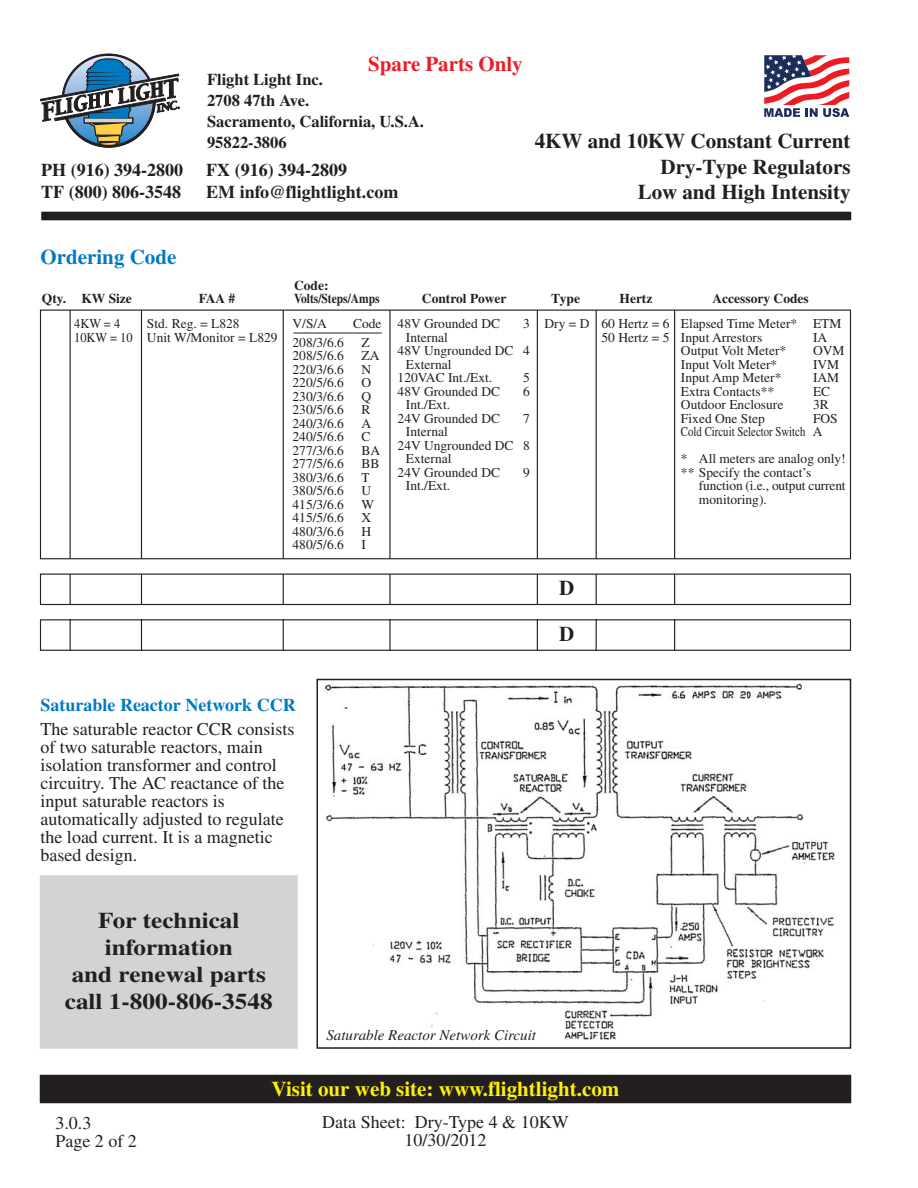
<style>
.page{position:relative;width:918px;height:1188px;background:#fff}
.page>*{position:absolute;margin:0;border:0;box-sizing:border-box;transform-origin:0 0}
.t1{font:700 22.5px/27px "Times";color:#231f20;text-align:center;scale:1.12 1}
.t2{font:700 21px/25.5px "Times";color:#231f20}
.t3{font:700 21px "Times";color:#fff200}
.t4{font:700 21px "Times";color:#ed1c24}
.t5{font:700 21px "Times";color:#007ac2}
.t6{font:18px/18px "Times";color:#231f20}
.t7{font:700 18px/22.5px "Times";color:#231f20}
.t8{font:700 16.5px/21px "Times";color:#231f20}
.t9{font:italic 15px "Times";color:#231f20}
.t10{font:13.5px/13.5px "Times";color:#231f20}
.t11{font:700 13.5px "Times";color:#231f20}
.t12{font:700 13.5px "Times";color:#231f20;scale:.85 1}
.t13{font:13.5px/13.5px "Times";color:#231f20;scale:.92 1}
.s1{font-weight:700;color:#007ac2}
</style>
<div class="page">
<div style="left:40px;top:1075px;width:811px;height:28px;background:#231f20"></div>
<div style="left:41px;top:212px;width:810px;height:8px;background:#231f20"></div>
<hr style="left:537px;top:310px;width:1px;height:249px;background:#231f20">
<hr style="left:389px;top:310px;width:2px;height:249px;background:#231f20">
<hr style="left:141px;top:310px;width:1px;height:249px;background:#231f20">
<hr style="left:70px;top:310px;width:1px;height:249px;background:#231f20">
<hr style="left:283px;top:310px;width:1px;height:249px;background:#231f20">
<hr style="left:596px;top:310px;width:1px;height:249px;background:#231f20">
<hr style="left:674px;top:310px;width:1px;height:249px;background:#231f20">
<div style="left:40px;top:310px;width:811px;height:249px;border:1px solid #231f20"></div>
<hr style="left:293px;top:333px;width:89px;height:1px;background:#231f20">
<hr style="left:537px;top:574px;width:1px;height:30px;background:#231f20">
<hr style="left:389px;top:574px;width:2px;height:30px;background:#231f20">
<hr style="left:141px;top:574px;width:1px;height:30px;background:#231f20">
<hr style="left:70px;top:574px;width:1px;height:30px;background:#231f20">
<hr style="left:283px;top:574px;width:1px;height:30px;background:#231f20">
<hr style="left:596px;top:574px;width:1px;height:30px;background:#231f20">
<hr style="left:674px;top:574px;width:1px;height:30px;background:#231f20">
<div style="left:40px;top:574px;width:811px;height:31px;border:1px solid #231f20"></div>
<hr style="left:537px;top:620px;width:1px;height:30px;background:#231f20">
<hr style="left:389px;top:620px;width:2px;height:30px;background:#231f20">
<hr style="left:141px;top:620px;width:1px;height:30px;background:#231f20">
<hr style="left:70px;top:620px;width:1px;height:30px;background:#231f20">
<hr style="left:283px;top:620px;width:1px;height:30px;background:#231f20">
<hr style="left:596px;top:620px;width:1px;height:30px;background:#231f20">
<hr style="left:674px;top:620px;width:1px;height:30px;background:#231f20">
<div style="left:40px;top:619px;width:811px;height:32px;border:1px solid #231f20"></div>
<img style="left:324px;top:683px;width:511px;height:357px">
<div style="left:316px;top:679px;width:535px;height:370px;border:2px solid #231f20"></div>
<div style="left:40px;top:875px;width:258px;height:174px;background:#d1d3d4;border:2px solid #d1d3d4"></div>
<svg style="left:764px;top:55px;width:85px;height:62px"></svg>
<svg style="left:40px;top:53px;width:140px;height:95px"></svg>
<p class="t4" style="left:368px;top:56px;width:156px">Spare Parts Only</p>
<p class="t8" style="left:207px;top:70px;width:219px">Flight Light Inc.<br>2708 47th Ave.<br>Sacramento, California, U.S.A.<br>95822-3806</p>
<p class="t7" style="left:41px;top:160px;width:143px">PH (916) 394-2800<br>TF (800) 806-3548</p>
<p class="t7" style="left:206px;top:160px;width:194px">FX (916) 394-2809<br>EM info@flightlight.com</p>
<p class="t2" style="left:535px;top:130px;width:317px;text-align:right">4KW and 10KW Constant Current<br>Dry-Type Regulators<br>Low and High Intensity</p>
<p class="t5" style="left:40px;top:250px;width:137px">Ordering Code</p>
<p class="t11" style="left:294px;top:280px;width:36px">Code:</p>
<p class="t11" style="left:42px;top:294px;width:91px">Qty. KW Size</p>
<p class="t11" style="left:199px;top:294px;width:38px">FAA #</p>
<p class="t12" style="left:294px;top:294px;width:102px">Volts/Steps/Amps</p>
<p class="t11" style="left:422px;top:294px;width:86px">Control Power</p>
<p class="t11" style="left:551px;top:294px;width:30px">Type</p>
<p class="t11" style="left:620px;top:294px;width:34px">Hertz</p>
<p class="t11" style="left:713px;top:294px;width:98px">Accessory Codes</p>
<p class="t10" style="left:398px;top:318px;width:104px">48V Grounded DC</p>
<p class="t10" style="left:523px;top:318px;width:8px">3</p>
<p class="t10" style="left:406px;top:332px;width:43px">Internal</p>
<p class="t10" style="left:398px;top:345px;width:134px">48V Ungrounded DC 4</p>
<p class="t10" style="left:406px;top:359px;width:47px">External</p>
<p class="t10" style="left:398px;top:372px;width:96px">120VAC Int./Ext.</p>
<p class="t10" style="left:523px;top:372px;width:8px">5</p>
<p class="t10" style="left:398px;top:386px;width:104px">48V Grounded DC</p>
<p class="t10" style="left:523px;top:386px;width:8px">6</p>
<p class="t10" style="left:398px;top:399px;width:104px;text-indent:8px">Int./Ext.<br>24V Grounded DC</p>
<p class="t13" style="left:74px;top:318px;width:65px">4KW = 4<br>10KW = 10</p>
<p class="t10" style="left:147px;top:318px;width:132px">Std. Reg. = L828<br>Unit W/Monitor = L829</p>
<p class="t10" style="left:544px;top:318px;width:126px;text-align:right">Dry = D 60 Hertz = 6<br>50 Hertz = 5</p>
<p class="t10" style="left:293px;top:318px;width:36px">V/S/A</p>
<p class="t10" style="left:353px;top:318px;width:30px">Code</p>
<p class="t10" style="left:293px;top:337px;width:53px">208/3/6.6</p>
<p class="t10" style="left:362px;top:337px;width:10px">Z</p>
<p class="t10" style="left:293px;top:350px;width:53px">208/5/6.6</p>
<p class="t10" style="left:362px;top:350px;width:19px">ZA</p>
<p class="t10" style="left:293px;top:364px;width:53px">220/3/6.6</p>
<p class="t10" style="left:362px;top:364px;width:11px">N</p>
<p class="t10" style="left:293px;top:377px;width:53px">220/5/6.6</p>
<p class="t10" style="left:362px;top:377px;width:11px">O</p>
<p class="t10" style="left:293px;top:391px;width:53px">230/3/6.6</p>
<p class="t10" style="left:362px;top:391px;width:11px">Q</p>
<p class="t10" style="left:293px;top:404px;width:53px">230/5/6.6</p>
<p class="t10" style="left:362px;top:404px;width:11px">R</p>
<p class="t10" style="left:293px;top:418px;width:53px">240/3/6.6</p>
<p class="t10" style="left:362px;top:418px;width:11px">A</p>
<p class="t10" style="left:293px;top:431px;width:53px">240/5/6.6</p>
<p class="t10" style="left:362px;top:431px;width:11px">C</p>
<p class="t10" style="left:293px;top:445px;width:53px">277/3/6.6</p>
<p class="t10" style="left:362px;top:445px;width:20px">BA</p>
<p class="t10" style="left:293px;top:458px;width:53px">277/5/6.6</p>
<p class="t10" style="left:362px;top:458px;width:20px">BB</p>
<p class="t10" style="left:293px;top:472px;width:53px">380/3/6.6</p>
<p class="t10" style="left:362px;top:472px;width:10px">T</p>
<p class="t10" style="left:293px;top:485px;width:53px">380/5/6.6</p>
<p class="t10" style="left:362px;top:485px;width:11px">U</p>
<p class="t10" style="left:293px;top:499px;width:53px">415/3/6.6</p>
<p class="t10" style="left:362px;top:499px;width:14px">W</p>
<p class="t10" style="left:293px;top:512px;width:53px">415/5/6.6</p>
<p class="t10" style="left:362px;top:512px;width:11px">X</p>
<p class="t10" style="left:293px;top:526px;width:53px">480/3/6.6</p>
<p class="t10" style="left:362px;top:526px;width:11px">H</p>
<p class="t10" style="left:293px;top:539px;width:53px">480/5/6.6</p>
<p class="t10" style="left:362px;top:539px;width:6px">I</p>
<p class="t10" style="left:681px;top:318px;width:162px">Elapsed Time Meter* ETM<br>Input Arrestors</p>
<p class="t10" style="left:813px;top:332px;width:16px">IA</p>
<p class="t10" style="left:681px;top:345px;width:107px">Output Volt Meter*</p>
<p class="t10" style="left:813px;top:345px;width:33px">OVM</p>
<p class="t10" style="left:681px;top:359px;width:98px">Input Volt Meter*</p>
<p class="t10" style="left:813px;top:359px;width:28px">IVM</p>
<p class="t10" style="left:681px;top:372px;width:102px">Input Amp Meter*</p>
<p class="t10" style="left:813px;top:372px;width:28px">IAM</p>
<p class="t10" style="left:681px;top:386px;width:95px">Extra Contacts**</p>
<p class="t10" style="left:813px;top:386px;width:19px">EC</p>
<p class="t10" style="left:681px;top:399px;width:104px">Outdoor Enclosure</p>
<p class="t10" style="left:813px;top:399px;width:17px">3R</p>
<p class="t10" style="left:681px;top:413px;width:85px">Fixed One Step</p>
<p class="t10" style="left:681px;top:413px;width:158px;text-indent:132px">FOS<br>Cold Circuit Selector Switch A</p>
<p class="t10" style="left:681px;top:453px;width:166px">* All meters are analog only!</p>
<p class="t10" style="left:681px;top:467px;width:132px">** Specify the contact’s</p>
<p class="t10" style="left:699px;top:480px;width:148px">function (i.e., output current</p>
<p class="t10" style="left:699px;top:494px;width:69px">monitoring).</p>
<p class="t10" style="left:523px;top:413px;width:8px">7</p>
<p class="t10" style="left:406px;top:426px;width:43px">Internal</p>
<p class="t10" style="left:398px;top:440px;width:134px">24V Ungrounded DC 8</p>
<p class="t10" style="left:406px;top:453px;width:47px">External</p>
<p class="t10" style="left:398px;top:467px;width:104px">24V Grounded DC</p>
<p class="t10" style="left:523px;top:467px;width:8px">9</p>
<p class="t10" style="left:406px;top:480px;width:46px">Int./Ext.</p>
<p class="t6" style="left:40px;top:695px;width:257px;line-height:23.4px"><span class="s1">Saturable Reactor Network CCR<br></span>The saturable reactor CCR consists</p>
<p class="t6" style="left:40px;top:739px;width:246px">of two saturable reactors, main isolation transformer and control circuitry. The AC reactance of the input saturable reactors is automatically adjusted to regulate the load current. It is a magnetic based design.</p>
<p class="t1" style="left:65px;top:908px;width:187px">For technical information<br>and renewal parts call 1-800-806-3548</p>
<p class="t2" style="left:559px;top:567px;width:17px;line-height:45.8px">D<br>D</p>
<p class="t9" style="left:326px;top:1029px;width:211px">Saturable Reactor Network Circuit</p>
<p class="t3" style="left:272px;top:1081px;width:349px">Visit our web site: www.flightlight.com</p>
<p class="t6" style="left:55px;top:1116px;width:83px">3.0.3<br>Page 2 of 2</p>
<p class="t6" style="left:322px;top:1115px;width:248px;text-align:center">Data Sheet: Dry-Type 4 &amp; 10KW<br>10/30/2012</p>
</div>
